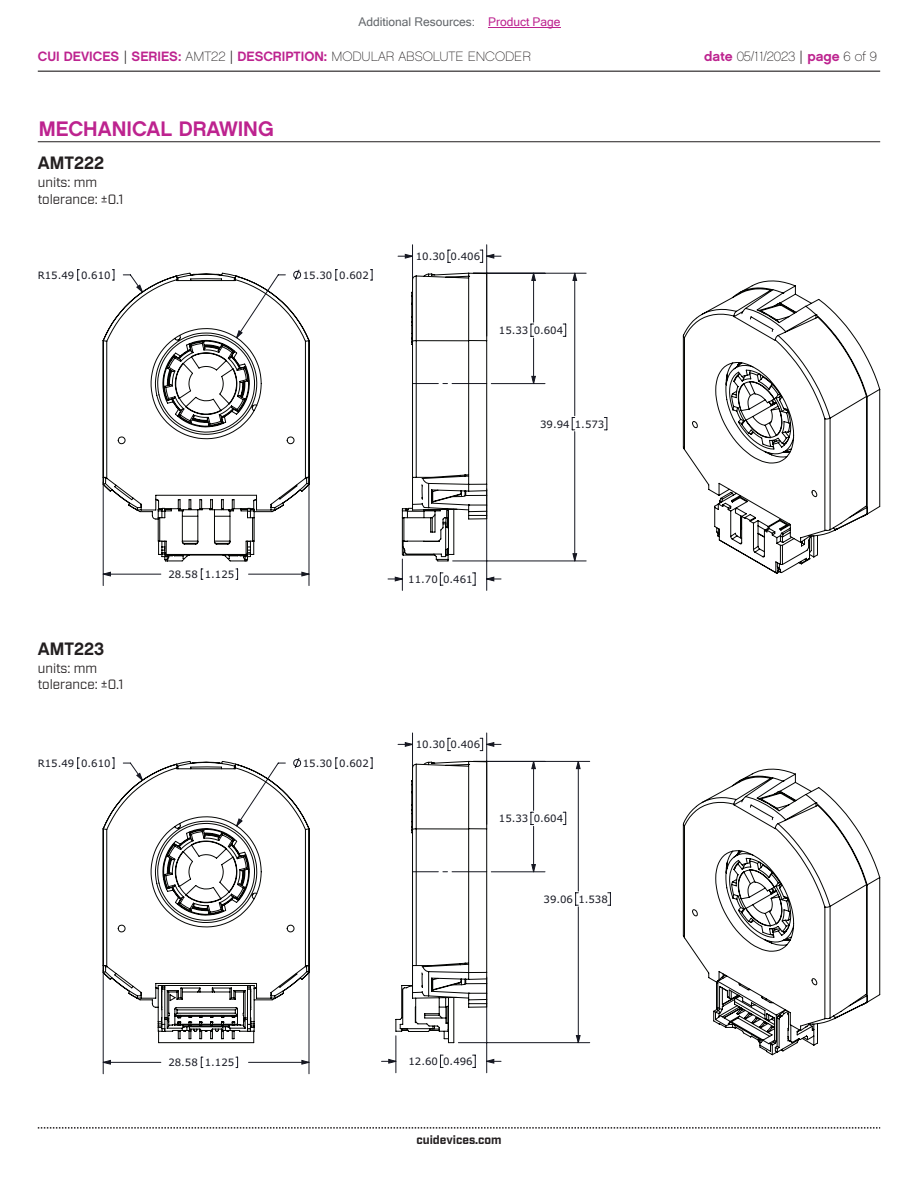
<style>
.page{position:relative;width:918px;height:1188px;background:#fff}
.page>*{position:absolute;margin:0;border:0;box-sizing:border-box;transform-origin:0 0}
.t1{font:21px "Chalet New York Nineteen Sixty";color:#bd238f}
.t2{font:18px "Chalet New York Nineteen Sixty";color:#231f20}
.t3{font:13.5px "Chalet New York Nineteen Sixty";color:#bd238f}
.t4{font:13.5px/16.2px "Industry";color:#231f20}
.t5{font:13.5px "Chalet Paris Nineteen Sixty";letter-spacing:-.005em;color:#231f20}
.t6{font:12px "Microsoft Sans Serif";color:#63676b}
.t7{font:700 12px "Industry";color:#231f20}
.t8{font:10.2px "Verdana";color:#151721}
.s1{color:#bd238f}
.s2{font-family:"Industry";color:#231f20}
.s3{font-family:"Chalet Paris Nineteen Sixty";color:#231f20}
.s4{font-family:"Chalet New York Nineteen Sixty";color:#bd238f}
.s5{font-family:"Industry"}
</style>
<div class="page">
<hr style="left:38px;top:71px;width:842px;height:1px;background:#231f20">
<svg style="left:38px;top:1127px;width:842px;height:2px"></svg>
<hr style="left:38px;top:141px;width:842px;height:1px;background:#231f20">
<svg style="left:102px;top:272px;width:778px;height:303px"></svg>
<svg style="left:103px;top:743px;width:399px;height:321px"></svg>
<svg style="left:102px;top:760px;width:778px;height:296px"></svg>
<hr style="left:488px;top:27px;width:73px;height:1px;background:#bd238f">
<p class="t6" style="left:358px;top:15px;width:204px">Additional Resources: <span class="s1">Product Page</span></p>
<h3 class="t3" style="left:38px;top:47px;width:495px">CUI DEVICES <span class="s2">|</span> SERIES: <span class="s3">AMT22</span> <span class="s2">|</span> DESCRIPTION: <span class="s3">MODULAR ABSOLUTE ENCODER</span></h3>
<h3 class="t5" style="left:704px;top:48px;width:174px"><span class="s4">date</span> 05/11/2023 <span class="s5">|</span> <span class="s4">page</span> 6 of 9</h3>
<h1 class="t1" style="left:39px;top:115px;width:236px">MECHANICAL DRAWING</h1>
<h2 class="t2" style="left:38px;top:151px;width:68px">AMT222</h2>
<h3 class="t4" style="left:38px;top:175px;width:87px">units: mm tolerance: ±0.1</h3>
<p class="t8" style="left:38px;top:268px;width:74px">R15.49 0.610</p>
<p class="t8" style="left:303px;top:268px;width:67px">15.30 0.602</p>
<p class="t8" style="left:416px;top:249px;width:66px">10.30 0.406</p>
<p class="t8" style="left:499px;top:323px;width:66px">15.33 0.604</p>
<p class="t8" style="left:540px;top:417px;width:66px">39.94 1.573</p>
<h2 class="t2" style="left:38px;top:637px;width:68px">AMT223</h2>
<h3 class="t4" style="left:38px;top:661px;width:87px">units: mm tolerance: ±0.1</h3>
<p class="t8" style="left:168px;top:567px;width:67px">28.58 1.125</p>
<p class="t8" style="left:38px;top:756px;width:74px">R15.49 0.610</p>
<p class="t8" style="left:303px;top:756px;width:67px">15.30 0.602</p>
<p class="t8" style="left:408px;top:572px;width:66px">11.70 0.461</p>
<p class="t8" style="left:416px;top:738px;width:66px">10.30 0.406</p>
<p class="t8" style="left:499px;top:812px;width:66px">15.33 0.604</p>
<p class="t8" style="left:544px;top:892px;width:66px">39.06 1.538</p>
<p class="t8" style="left:168px;top:1055px;width:67px">28.58 1.125</p>
<p class="t8" style="left:408px;top:1055px;width:66px">12.60 0.496</p>
<p class="t7" style="left:416px;top:1132px;width:87px">cuidevices.com</p>
</div>
